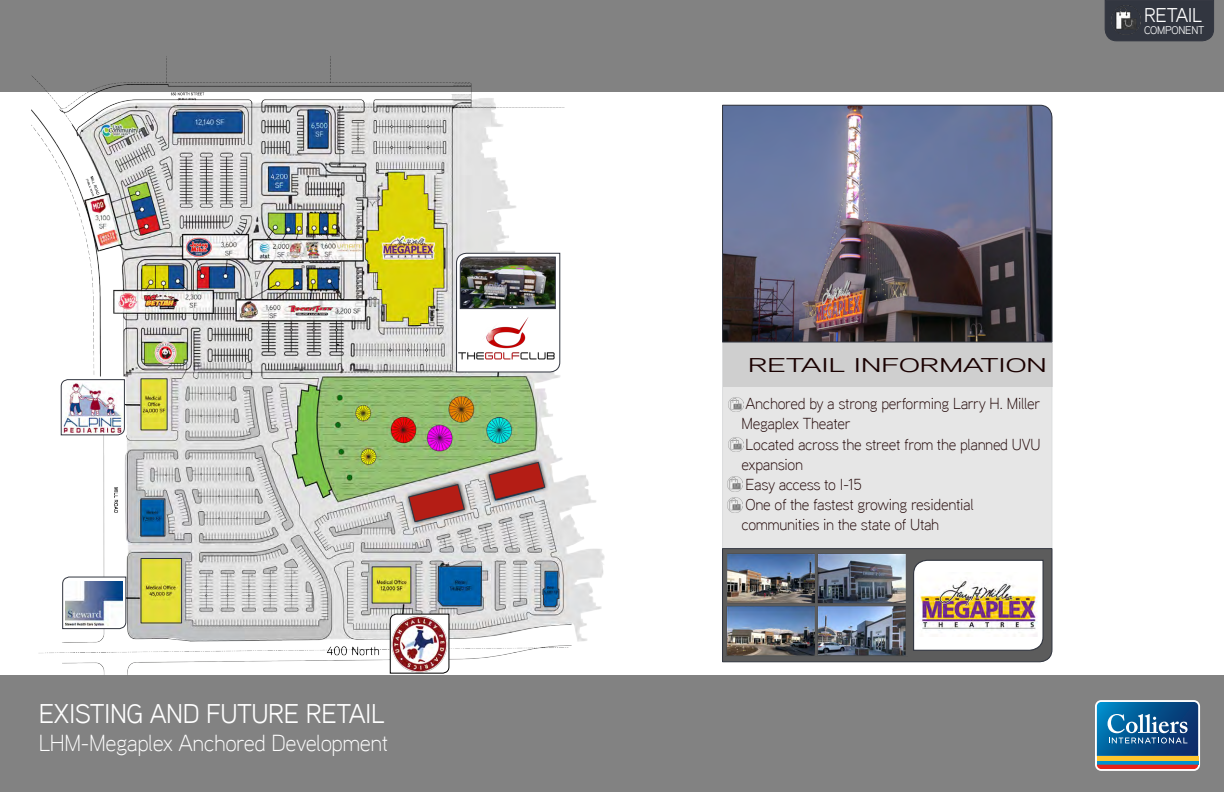
<style>
.page{position:relative;width:1224px;height:792px;background:#fff}
.page>*{position:absolute;margin:0;border:0;box-sizing:border-box;transform-origin:0 0}
.Price{font:27px "Aaux Next";letter-spacing:-.02em;color:#fff}
.Price-2{font:300 23.1px "Aaux Next";letter-spacing:-.02em;color:#fff}
.Price-3{font:19.8px "Aaux Next";letter-spacing:-.02em;color:#200000;scale:1.68 1}
.Price-4{font:19.8px "Aaux Next";letter-spacing:-.02em;color:#fff}
.Price-5{font:300 15.9px/20.2px "Aaux Next";letter-spacing:-.02em;color:#200000}
.Price-6{font:11.2px "Aaux Next";letter-spacing:-.02em;color:#fff}
</style>
<div class="page">
<img style="left:31px;top:92px;width:574px;height:583px">
<div style="left:0;top:675px;width:1224px;height:117px;background:#828282"></div>
<div style="left:0;top:407px;width:39px;height:106px;background:#fff"></div>
<div style="left:404px;top:480px;width:65px;height:46px;background:#000;opacity:.86"></div>
<svg style="left:407px;top:483px;width:59px;height:40px;background:#b0635f"></svg>
<div style="left:484px;top:458px;width:65px;height:46px;background:#000;opacity:.86"></div>
<svg style="left:488px;top:461px;width:58px;height:40px;background:#ae605d"></svg>
<img style="left:456px;top:252px;width:105px;height:121px">
<img style="left:61px;top:379px;width:64px;height:56px">
<svg style="left:62px;top:576px;width:64px;height:53px"></svg>
<img style="left:390px;top:614px;width:59px;height:60px">
<div style="left:140px;top:558px;width:42px;height:65px;border:1px solid #323640"></div>
<div style="left:372px;top:566px;width:39px;height:38px;border:1px solid #323640"></div>
<div style="left:140px;top:498px;width:25px;height:39px;border:1px solid #323640"></div>
<svg style="left:437px;top:565px;width:46px;height:42px;background:#14619e"></svg>
<svg style="left:542px;top:571px;width:18px;height:36px"></svg>
<svg style="left:1095px;top:700px;width:105px;height:71px;background:#4d7695"></svg>
<div style="left:0;top:0;width:1224px;height:92px;background:#828282"></div>
<svg style="left:1105px;top:0;width:109px;height:41px;background:#393c45"></svg>
<svg style="left:722px;top:343px;width:331px;height:205px;background:#e0e0e0"></svg>
<img style="left:722px;top:104px;width:331px;height:239px">
<img style="left:722px;top:548px;width:331px;height:115px">
<img style="left:729px;top:397px;width:14px;height:15px">
<img style="left:729px;top:437px;width:14px;height:15px">
<img style="left:728px;top:477px;width:14px;height:14px">
<img style="left:728px;top:498px;width:14px;height:14px">
<p class="Price" style="left:39px;top:695px;width:348px">EXISTING AND FUTURE RETAIL</p>
<p class="Price-2" style="left:39px;top:727px;width:351px">LHM-Megaplex Anchored Development</p>
<p class="Price-4" style="left:1144px;top:1px;width:60px">RETAIL</p>
<p class="Price-6" style="left:1144px;top:23px;width:62px">COMPONENT</p>
<p class="Price-3" style="left:748px;top:352px;width:180px">RETAIL INFORMATION</p>
<p class="Price-5" style="left:742px;top:393px;width:300px">Anchored by a strong performing Larry H. Miller<br>Megaplex Theater</p>
<p class="Price-5" style="left:742px;top:433px;width:300px">Located across the street from the planned UVU expansion</p>
<p class="Price-5" style="left:746px;top:474px;width:118px">Easy access to I-15</p>
<p class="Price-5" style="left:742px;top:494px;width:234px">One of the fastest growing residential communities in the state of Utah</p>
</div>
